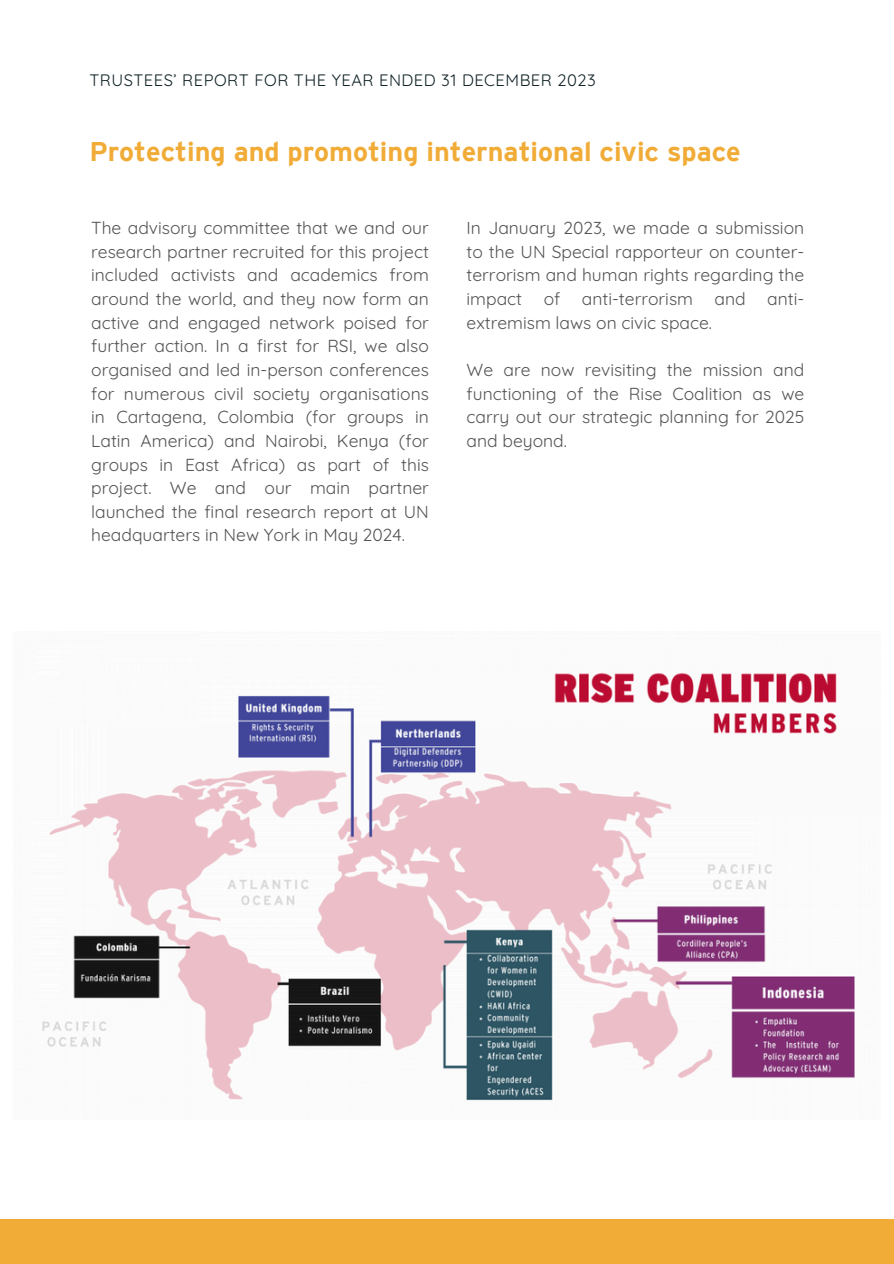
<style>
.page{position:relative;width:894px;height:1264px;background:#fff}
.page>*{position:absolute;margin:0;border:0;box-sizing:border-box;transform-origin:0 0}
.t1{font:700 27px "Interstate";color:#f1ac37}
.t2{font:17.4px/23.7px "Quicksand";color:#545454;text-align:justify}
.t3{font:16.5px "Quicksand";letter-spacing:.03em;color:#102226}
</style>
<div class="page">
<div style="left:0;top:1218px;width:893px;height:45px;background:#f1ac37"></div>
<img style="left:42px;top:672px;width:813px;height:429px">
<h1 class="t3" style="left:89px;top:69px;width:507px">TRUSTEES’ REPORT FOR THE YEAR ENDED 31 DECEMBER 2023</h1>
<p class="t1" style="left:89px;top:141px;width:652px">Protecting and promoting international civic space</p>
<p class="t2" style="left:91px;top:216px;width:339px">The advisory committee that we and our research partner recruited for this project included activists and academics from around the world, and they now form an active and engaged network poised for further action. In a first for RSI, we also organised and led in-person conferences for numerous civil society organisations in Cartagena, Colombia (for groups in Latin America) and Nairobi, Kenya (for groups in East Africa) as part of this project. We and our main partner launched the final research report at UN headquarters in New York in May 2024.</p>
<p class="t2" style="left:466px;top:216px;width:339px">In January 2023, we made a submission to the UN Special rapporteur on counter&shy;terrorism and human rights regarding the impact of anti-terrorism and anti&shy;extremism laws on civic space.</p>
<p class="t2" style="left:466px;top:357px;width:339px">We are now revisiting the mission and functioning of the Rise Coalition as we carry out our strategic planning for 2025 and beyond.</p>
</div>
